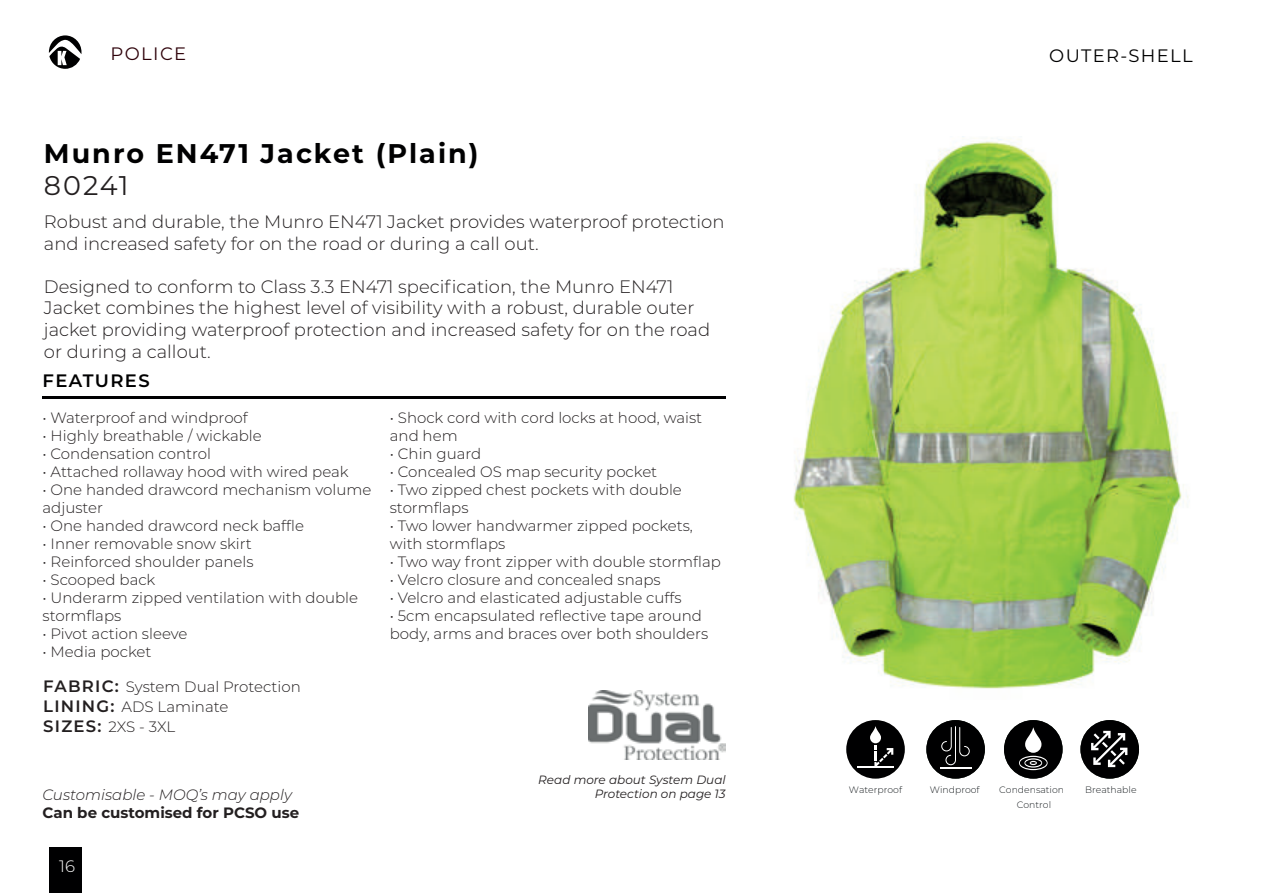
<style>
.page{position:relative;width:1263px;height:893px;background:#fff}
.page>*{position:absolute;margin:0;border:0;box-sizing:border-box;transform-origin:0 0}
.t1{font:700 27px "Montserrat";letter-spacing:.075em;color:#000001}
.t2{font:27px "Montserrat";letter-spacing:.065em;color:#231f20}
.t3{font:300 18px/21.6px "Montserrat";color:#231f20}
.t4{font:18px "Montserrat";letter-spacing:.075em;color:#000001}
.t5{font:600 18px "Montserrat";letter-spacing:.075em;color:#000001}
.t6{font:18px "Montserrat";letter-spacing:.075em;color:#2f030b}
.t7{font:300 16.5px "Montserrat";color:#fff}
.t8{font:300 15px/18px "Montserrat";color:#231f20}
.t9{font:italic 300 15px "Montserrat";color:#231f20}
.t10{font:700 15px "Montserrat";color:#231f20}
.t11{font:italic 12px/14.4px "Montserrat";color:#231f20;text-align:right}
.t12{font:300 9.3px/14.9px "Montserrat";color:#1a1f22;text-align:center}
.s1{font-weight:600;font-size:16.5px}
</style>
<div class="page">
<div style="left:49px;top:848px;width:32px;height:45px;background:#000001"></div>
<svg style="left:49px;top:35px;width:32px;height:34px"></svg>
<hr style="left:43px;top:396px;width:683px;height:2px;background:#000001">
<img style="left:793px;top:138px;width:395px;height:551px">
<img style="left:589px;top:691px;width:136px;height:69px">
<div style="left:846px;top:720px;width:59px;height:59px;background:#000001;border-radius:50%"></div>
<svg style="left:870px;top:726px;width:23px;height:40px"></svg>
<hr style="left:857px;top:766px;width:37px;height:1px;background:#fff">
<div style="left:926px;top:720px;width:59px;height:59px;background:#000001;border-radius:50%"></div>
<svg style="left:941px;top:726px;width:29px;height:40px"></svg>
<hr style="left:940px;top:767px;width:31px;height:1px;background:#fff">
<div style="left:1004px;top:720px;width:58px;height:59px;background:#000001;border-radius:50%"></div>
<svg style="left:1019px;top:727px;width:28px;height:43px"></svg>
<div style="left:1080px;top:720px;width:59px;height:59px;background:#000001;border-radius:50%"></div>
<svg style="left:1091px;top:731px;width:36px;height:36px"></svg>
<p class="t6" style="left:111px;top:41px;width:77px">POLICE</p>
<h1 class="t1" style="left:44px;top:134px;width:436px">Munro EN471 Jacket (Plain)</h1>
<h1 class="t2" style="left:44px;top:167px;width:86px">80241</h1>
<p class="t3" style="left:44px;top:210px;width:682px">Robust and durable, the Munro EN471 Jacket provides waterproof protection and increased safety for on the road or during a call out.</p>
<p class="t3" style="left:44px;top:275px;width:668px">Designed to conform to Class 3.3 EN471 specification, the Munro EN471<br>Jacket combines the highest level of visibility with a robust, durable outer jacket providing waterproof protection and increased safety for on the road or during a callout.</p>
<p class="t5" style="left:43px;top:368px;width:109px">FEATURES</p>
<p class="t8" style="left:43px;top:408px;width:207px">• Waterproof and windproof</p>
<p class="t8" style="left:43px;top:426px;width:221px">• Highly breathable / wickable</p>
<p class="t8" style="left:43px;top:444px;width:170px">• Condensation control</p>
<p class="t8" style="left:43px;top:462px;width:308px">• Attached rollaway hood with wired peak</p>
<p class="t8" style="left:43px;top:480px;width:330px">• One handed drawcord mechanism volume adjuster</p>
<p class="t8" style="left:43px;top:516px;width:263px">• One handed drawcord neck baffle</p>
<p class="t8" style="left:43px;top:534px;width:211px">• Inner removable snow skirt</p>
<p class="t8" style="left:43px;top:552px;width:213px">• Reinforced shoulder panels</p>
<p class="t8" style="left:43px;top:570px;width:114px">• Scooped back</p>
<p class="t8" style="left:43px;top:588px;width:317px">• Underarm zipped ventilation with double stormflaps</p>
<p class="t8" style="left:43px;top:624px;width:146px">• Pivot action sleeve</p>
<p class="t8" style="left:43px;top:642px;width:111px">• Media pocket</p>
<p class="t8" style="left:43px;top:676px;width:259px;line-height:19.8px"><span class="s1">FABRIC:</span> System Dual Protection<br><span class="s1">LINING:</span> ADS Laminate<br><span class="s1">SIZES:</span> 2XS - 3XL</p>
<p class="t9" style="left:43px;top:784px;width:251px">Customisable - MOQ’s may apply</p>
<p class="t10" style="left:43px;top:801px;width:258px">Can be customised for PCSO use</p>
<p class="t7" style="left:59px;top:855px;width:17px">16</p>
<p class="t8" style="left:390px;top:408px;width:314px">• Shock cord with cord locks at hood, waist and hem</p>
<p class="t8" style="left:390px;top:444px;width:93px">• Chin guard</p>
<p class="t8" style="left:390px;top:462px;width:269px">• Concealed OS map security pocket</p>
<p class="t8" style="left:390px;top:480px;width:294px">• Two zipped chest pockets with double stormflaps</p>
<p class="t8" style="left:390px;top:516px;width:305px">• Two lower handwarmer zipped pockets, with stormflaps</p>
<p class="t8" style="left:390px;top:552px;width:333px">• Two way front zipper with double stormflap</p>
<p class="t8" style="left:390px;top:570px;width:272px">• Velcro closure and concealed snaps</p>
<p class="t8" style="left:390px;top:588px;width:293px">• Velcro and elasticated adjustable cuffs</p>
<p class="t8" style="left:390px;top:606px;width:320px">• 5cm encapsulated reflective tape around body, arms and braces over both shoulders</p>
<p class="t11" style="left:538px;top:772px;width:189px">Read more about System Dual<br>Protection on page 13</p>
<p class="t4" style="left:1049px;top:44px;width:145px">OUTER-SHELL</p>
<p class="t12" style="left:849px;top:782px;width:55px">Waterproof</p>
<p class="t12" style="left:930px;top:782px;width:51px">Windproof</p>
<p class="t12" style="left:999px;top:782px;width:66px">Condensation<br>Control</p>
<p class="t12" style="left:1085px;top:782px;width:53px">Breathable</p>
</div>
